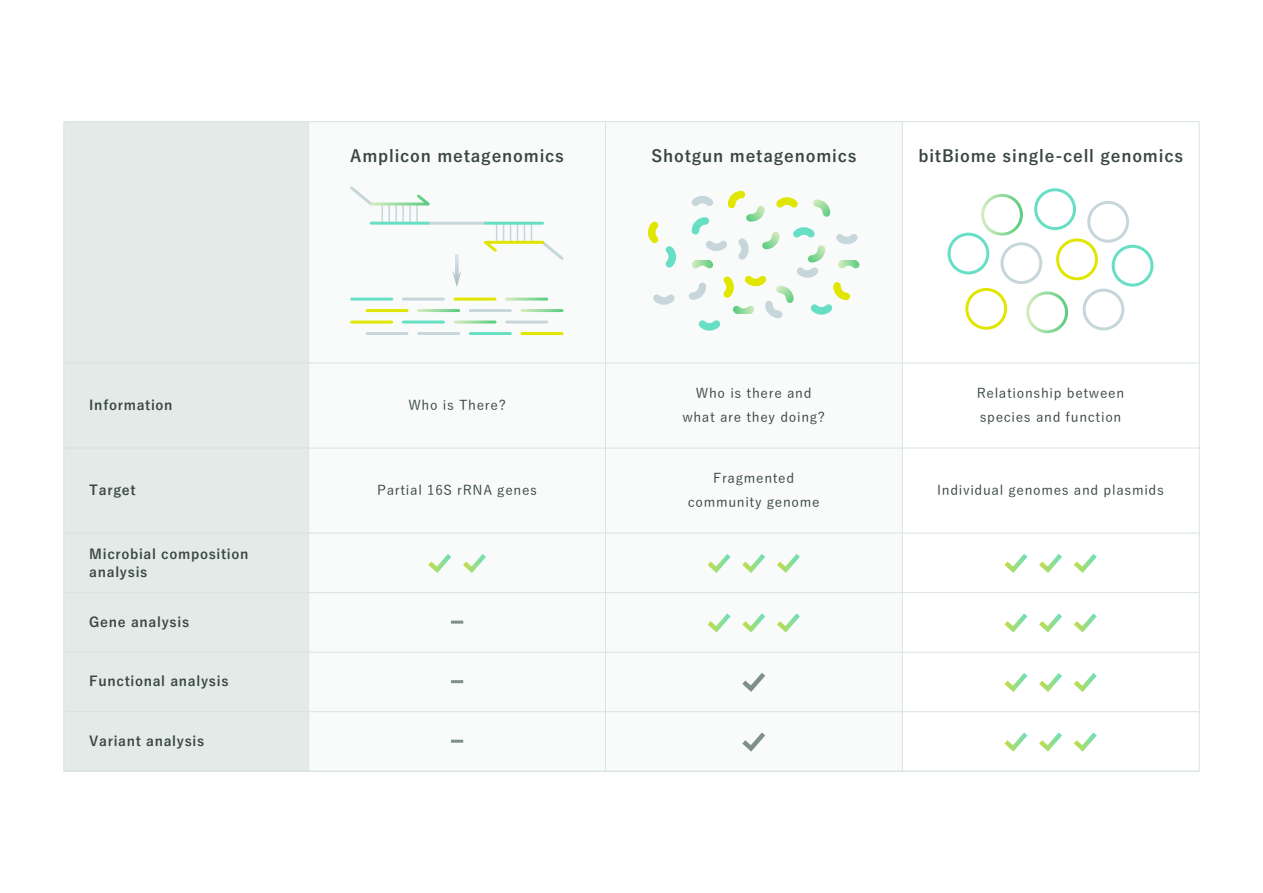
<style>
.page{position:relative;width:1263px;height:893px;background:#fff}
.page>*{position:absolute;margin:0;border:0;box-sizing:border-box;transform-origin:0 0}
.t1{font:700 16.5px "Yu Go";letter-spacing:.05em;color:#394741}
.t2{font:500 13.5px/24px "Yu Go";letter-spacing:.05em;color:#384741;text-align:center}
.t3{font:700 13.5px/18px "Yu Go";letter-spacing:.05em;color:#384741}
</style>
<div class="page">
<div style="left:64px;top:122px;width:245px;height:649px;background:#e4eae7"></div>
<div style="left:309px;top:122px;width:593px;height:649px;background:#f9fbfb"></div>
<hr style="left:64px;top:363px;width:1135px;height:1px;background:#d9e3e2">
<hr style="left:64px;top:448px;width:1135px;height:1px;background:#d9e3e2">
<hr style="left:308px;top:122px;width:1px;height:649px;background:#d9e3e2">
<hr style="left:605px;top:122px;width:1px;height:649px;background:#d9e3e2">
<hr style="left:902px;top:122px;width:1px;height:649px;background:#d9e3e2">
<hr style="left:64px;top:533px;width:1135px;height:1px;background:#d9e3e2">
<hr style="left:64px;top:592px;width:1135px;height:1px;background:#d9e3e2">
<hr style="left:64px;top:652px;width:1135px;height:1px;background:#d9e3e2">
<hr style="left:64px;top:711px;width:1135px;height:1px;background:#d9e3e2">
<hr style="left:64px;top:771px;width:1135px;height:1px;background:#d9e3e2">
<svg style="left:428px;top:554px;width:58px;height:19px"></svg>
<svg style="left:707px;top:554px;width:93px;height:19px"></svg>
<svg style="left:707px;top:613px;width:93px;height:20px"></svg>
<svg style="left:742px;top:673px;width:23px;height:19px"></svg>
<svg style="left:742px;top:732px;width:23px;height:20px"></svg>
<svg style="left:1004px;top:554px;width:93px;height:19px"></svg>
<svg style="left:1004px;top:613px;width:93px;height:20px"></svg>
<svg style="left:1004px;top:673px;width:93px;height:19px"></svg>
<svg style="left:1004px;top:732px;width:93px;height:20px"></svg>
<svg style="left:451px;top:621px;width:12px;height:3px"></svg>
<svg style="left:451px;top:680px;width:12px;height:3px"></svg>
<svg style="left:451px;top:740px;width:12px;height:3px"></svg>
<svg style="left:350px;top:186px;width:87px;height:37px"></svg>
<svg style="left:484px;top:223px;width:80px;height:37px"></svg>
<hr style="left:428px;top:222px;width:57px;height:3px;background:#c7d6da">
<hr style="left:371px;top:222px;width:57px;height:3px;background:#67dfc4">
<hr style="left:485px;top:222px;width:58px;height:3px;background:#67dfc4">
<hr style="left:352px;top:298px;width:40px;height:3px;background:#67dfc4">
<hr style="left:403px;top:298px;width:40px;height:3px;background:#c7d6da">
<hr style="left:455px;top:298px;width:40px;height:3px;background:#e0e600">
<hr style="left:507px;top:298px;width:40px;height:3px;background:#fff">
<hr style="left:367px;top:309px;width:40px;height:3px;background:#e0e600">
<hr style="left:419px;top:309px;width:40px;height:3px;background:#fff">
<hr style="left:470px;top:309px;width:40px;height:3px;background:#c7d6da">
<hr style="left:522px;top:309px;width:40px;height:3px;background:#fff">
<hr style="left:352px;top:321px;width:40px;height:3px;background:#e0e600">
<hr style="left:403px;top:321px;width:40px;height:3px;background:#67dfc4">
<hr style="left:455px;top:321px;width:40px;height:3px;background:#fff">
<hr style="left:507px;top:321px;width:40px;height:3px;background:#c7d6da">
<hr style="left:367px;top:332px;width:40px;height:3px;background:#c7d6da">
<hr style="left:419px;top:332px;width:40px;height:3px;background:#c7d6da">
<hr style="left:470px;top:332px;width:40px;height:3px;background:#67dfc4">
<hr style="left:522px;top:332px;width:40px;height:3px;background:#e0e600">
<svg style="left:452px;top:254px;width:10px;height:33px"></svg>
<svg style="left:648px;top:190px;width:212px;height:138px"></svg>
<div style="left:965px;top:288px;width:42px;height:42px;border:3px solid #e0e600;border-radius:50%"></div>
<div style="left:1056px;top:238px;width:42px;height:42px;border:3px solid #e0e600;border-radius:50%"></div>
<div style="left:1112px;top:245px;width:41px;height:42px;border:3px solid #67dfc4;border-radius:50%"></div>
<div style="left:1026px;top:291px;width:42px;height:42px;border:3px solid #fff;border-radius:50%"></div>
<div style="left:981px;top:194px;width:42px;height:42px;border:3px solid #fff;border-radius:50%"></div>
<div style="left:1034px;top:188px;width:42px;height:42px;border:3px solid #67dfc4;border-radius:50%"></div>
<div style="left:1087px;top:201px;width:42px;height:42px;border:3px solid #c7d6da;border-radius:50%"></div>
<div style="left:1000px;top:242px;width:42px;height:42px;border:3px solid #c7d6da;border-radius:50%"></div>
<div style="left:1082px;top:289px;width:42px;height:41px;border:3px solid #c7d6da;border-radius:50%"></div>
<div style="left:947px;top:233px;width:42px;height:41px;border:3px solid #67dfc4;border-radius:50%"></div>
<p class="t1" style="left:350px;top:146px;width:215px">Amplicon metagenomics</p>
<p class="t1" style="left:651px;top:146px;width:207px">Shotgun metagenomics</p>
<p class="t1" style="left:918px;top:146px;width:266px">bitBiome single-cell genomics</p>
<p class="t3" style="left:89px;top:396px;width:85px">Information</p>
<p class="t2" style="left:408px;top:391px;width:99px">Who is There?</p>
<p class="t2" style="left:682px;top:379px;width:144px">Who is there and what are they doing?</p>
<p class="t2" style="left:977px;top:379px;width:149px;text-align:left">Relationship between species and function</p>
<p class="t3" style="left:89px;top:481px;width:48px">Target</p>
<p class="t2" style="left:377px;top:476px;width:161px">Partial 16S rRNA genes</p>
<p class="t2" style="left:688px;top:465px;width:133px">Fragmented community genome</p>
<p class="t2" style="left:937px;top:476px;width:228px">Individual genomes and plasmids</p>
<p class="t3" style="left:89px;top:545px;width:161px">Microbial composition analysis</p>
<p class="t3" style="left:89px;top:614px;width:101px">Gene analysis</p>
<p class="t3" style="left:89px;top:673px;width:141px">Functional analysis</p>
<p class="t3" style="left:89px;top:732px;width:116px">Variant analysis</p>
</div>
